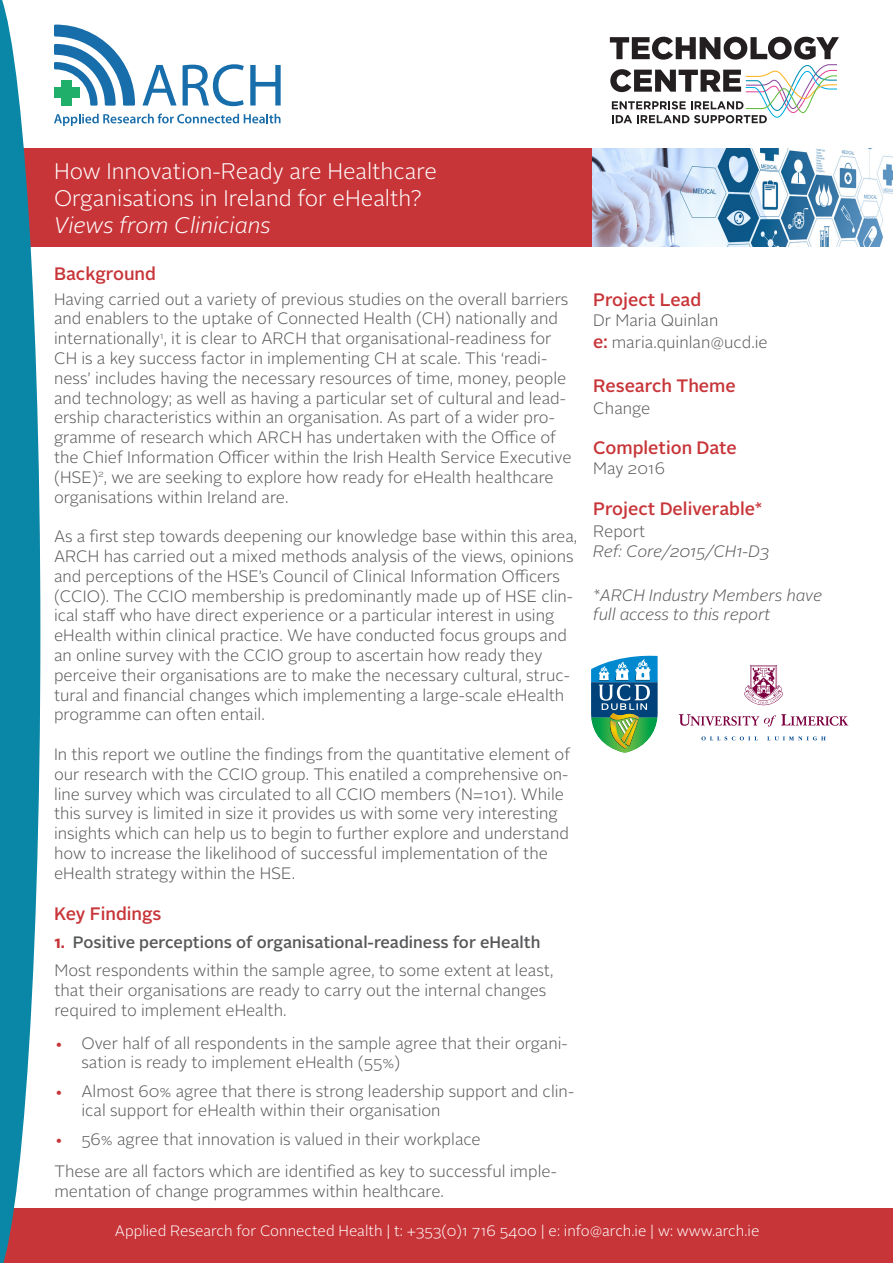
<style>
.page{position:relative;width:893px;height:1263px;background:#fff}
.page>*{position:absolute;margin:0;border:0;box-sizing:border-box;transform-origin:0 0}
.t1{font:300 22.5px/27px "Alright Sans";color:#fff}
.t2{font:500 18px "Alright Sans";color:#c83539}
.t3{font:300 16.5px/19.8px "Alright Sans";color:#57585a}
.t4{font:italic 300 16.5px/19.8px "Alright Sans";color:#57585a}
.t5{font:500 16.5px "Alright Sans";color:#57585a}
.t6{font:300 15px "Alright Sans";color:#fff}
.s1{font-style:italic}
.s2{font-weight:700;color:#c83539}
.s3{color:#c83539}
.s4{font-weight:500;font-size:18px;color:#c83539}
.s5{font-style:normal}
</style>
<div class="page">
<div style="left:0;top:149px;width:592px;height:98px;background:#c83539"></div>
<svg style="left:591px;top:656px;width:67px;height:97px"></svg>
<svg style="left:744px;top:665px;width:39px;height:40px"></svg>
<svg style="left:679px;top:714px;width:169px;height:12px"></svg>
<svg style="left:701px;top:736px;width:57px;height:4px"></svg>
<svg style="left:767px;top:736px;width:59px;height:4px"></svg>
<svg style="left:54px;top:25px;width:81px;height:81px"></svg>
<div style="left:61px;top:80px;width:11px;height:26px;background:#20af6b"></div>
<div style="left:54px;top:88px;width:25px;height:10px;background:#20af6b"></div>
<svg style="left:142px;top:65px;width:35px;height:41px"></svg>
<svg style="left:183px;top:64px;width:61px;height:42px"></svg>
<svg style="left:250px;top:65px;width:31px;height:41px"></svg>
<svg style="left:54px;top:114px;width:226px;height:12px"></svg>
<svg style="left:610px;top:37px;width:229px;height:86px"></svg>
<div style="left:0;top:1209px;width:893px;height:54px;background:#c83539"></div>
<img style="left:592px;top:149px;width:301px;height:98px">
<svg style="left:0;top:0;width:40px;height:1263px;fill:#0a87a7"></svg>
<p class="t1" style="left:54px;top:158px;width:384px">How Innovation-Ready are Healthcare<br>Organisations in Ireland for eHealth?<br><span class="s1">Views from Clinicians</span></p>
<p class="t2" style="left:54px;top:261px;width:104px">Background</p>
<p class="t3" style="left:54px;top:289px;width:519px">Having carried out a variety of previous studies on the overall barriers and enablers to the uptake of Connected Health (CH) nationally and internationally<sup>1</sup>, it is clear to ARCH that organisational-readiness for CH is a key success factor in implementing CH at scale. This ‘readi&shy;ness’ includes having the necessary resources of time, money, people and technology; as well as having a particular set of cultural and lead&shy;ership characteristics within an organisation. As part of a wider pro&shy;gramme of research which ARCH has undertaken with the Office of the Chief Information Officer within the Irish Health Service Executive (HSE)<sup>2</sup>, we are seeking to explore how ready for eHealth healthcare organisations within Ireland are.</p>
<p class="t3" style="left:54px;top:527px;width:525px">As a first step towards deepening our knowledge base within this area, ARCH has carried out a mixed methods analysis of the views, opinions and perceptions of the HSE’s Council of Clinical Information Officers (CCIO). The CCIO membership is predominantly made up of HSE clin&shy;ical staff who have direct experience or a particular interest in using eHealth within clinical practice. We have conducted focus groups and an online survey with the CCIO group to ascertain how ready they perceive their organisations are to make the necessary cultural, struc&shy;tural and financial changes which implementing a large-scale eHealth programme can often entail.</p>
<p class="t3" style="left:54px;top:745px;width:518px">In this report we outline the findings from the quantitative element of our research with the CCIO group. This enatiled a comprehensive on&shy;line survey which was circulated to all CCIO members (N=101). While this survey is limited in size it provides us with some very interesting insights which can help us to begin to further explore and understand how to increase the likelihood of successful implementation of the eHealth strategy within the HSE.</p>
<p class="t2" style="left:54px;top:901px;width:109px">Key Findings</p>
<p class="t5" style="left:54px;top:931px;width:488px"><span class="s2">1.</span> Positive perceptions of organisational-readiness for eHealth</p>
<p class="t3" style="left:54px;top:961px;width:500px">Most respondents within the sample agree, to some extent at least, that their organisations are ready to carry out the internal changes required to implement eHealth.</p>
<p class="t3" style="left:81px;top:1033px;width:488px;text-indent:-27px"><span class="s3">•</span> Over half of all respondents in the sample agree that their organi&shy;sation is ready to implement eHealth (55%)</p>
<p class="t3" style="left:81px;top:1081px;width:494px;text-indent:-27px"><span class="s3">•</span> Almost 60% agree that there is strong leadership support and clin&shy;ical support for eHealth within their organisation</p>
<p class="t3" style="left:54px;top:1129px;width:428px"><span class="s3">•</span> 56% agree that innovation is valued in their workplace</p>
<p class="t3" style="left:54px;top:1162px;width:504px">These are all factors which are identified as key to successful imple&shy;mentation of change programmes within healthcare.</p>
<p class="t2" style="left:593px;top:287px;width:110px">Project Lead</p>
<p class="t3" style="left:593px;top:311px;width:127px">Dr Maria Quinlan</p>
<p class="t3" style="left:593px;top:332px;width:176px"><span class="s4">e:</span> maria.quinlan@ucd.ie</p>
<p class="t2" style="left:593px;top:373px;width:144px">Research Theme</p>
<p class="t3" style="left:593px;top:398px;width:59px">Change</p>
<p class="t2" style="left:593px;top:435px;width:145px">Completion Date</p>
<p class="t3" style="left:593px;top:458px;width:73px">May 2016</p>
<p class="t2" style="left:593px;top:496px;width:171px">Project Deliverable*</p>
<p class="t4" style="left:593px;top:522px;width:178px"><span class="s5">Report<br></span>Ref: Core/2015/CH1-D3</p>
<p class="t4" style="left:593px;top:585px;width:231px">*ARCH Industry Members have full access to this report</p>
<p class="t6" style="left:115px;top:1221px;width:646px">Applied Research for Connected Health | t: +353(0)1 716 5400 | e: info@arch.ie | w: www.arch.ie</p>
</div>
